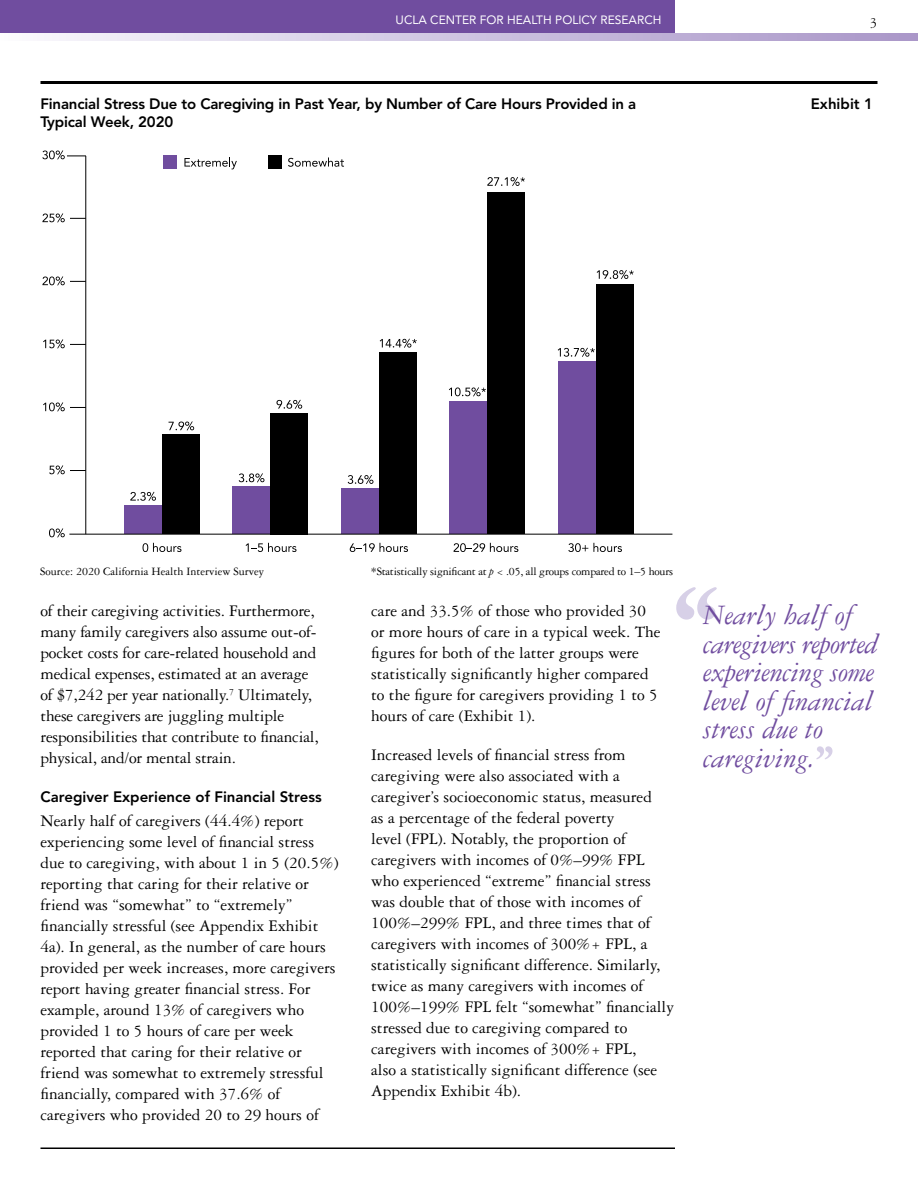
<style>
.page{position:relative;width:918px;height:1188px;background:#fff}
.page>*{position:absolute;margin:0;border:0;box-sizing:border-box;transform-origin:0 0}
.t1{font:700 150px "Garamond Three";color:#d7d0e7}
.t2{font:italic 30px/28.5px "Garamond Three";color:#704d9f}
.Text_2{font:17.25px/21px "Garamond Three";color:#000}
.Subheads_2{font:800 15px/18px "Avenir";letter-spacing:-.01em;color:#000}
.t3{font:15px "Garamond Three";color:#000}
.t4{font:12px "Garamond Three";letter-spacing:-.02em;color:#000}
.t5{font:12px "Garamond Three";color:#000}
.t6{font:12px "Avenir";color:#fff}
.s1{color:#fff}
.s2{font-style:italic}
.s3{font-weight:700;font-style:normal;font-size:60px;color:#d7d0e7}
</style>
<div class="page">
<hr style="left:40px;top:1148px;width:635px;height:1px;background:#000">
<div style="left:0;top:0;width:675px;height:36px;background:#704d9f"></div>
<svg style="left:0;top:34px;width:918px;height:6px;background:#d0c6e2"></svg>
<hr style="left:40px;top:81px;width:838px;height:3px;background:#000">
<hr style="left:85px;top:156px;width:1px;height:378px;background:#000">
<div style="left:596px;top:285px;width:38px;height:249px;background:#000"></div>
<div style="left:558px;top:361px;width:38px;height:173px;background:#704d9f"></div>
<div style="left:487px;top:192px;width:38px;height:342px;background:#000"></div>
<div style="left:450px;top:402px;width:37px;height:132px;background:#704d9f"></div>
<div style="left:379px;top:353px;width:38px;height:181px;background:#000"></div>
<div style="left:341px;top:489px;width:38px;height:45px;background:#704d9f"></div>
<div style="left:270px;top:413px;width:38px;height:121px;background:#000"></div>
<div style="left:233px;top:486px;width:37px;height:48px;background:#704d9f"></div>
<div style="left:162px;top:435px;width:38px;height:99px;background:#000"></div>
<div style="left:124px;top:505px;width:38px;height:29px;background:#704d9f"></div>
<hr style="left:69px;top:534px;width:603px;height:1px;background:#000">
<svg style="left:130px;top:492px;width:26px;height:9px"></svg>
<svg style="left:169px;top:421px;width:25px;height:10px"></svg>
<svg style="left:143px;top:543px;width:38px;height:9px"></svg>
<svg style="left:246px;top:543px;width:50px;height:9px"></svg>
<svg style="left:350px;top:543px;width:58px;height:9px"></svg>
<svg style="left:454px;top:543px;width:64px;height:9px"></svg>
<svg style="left:568px;top:543px;width:54px;height:9px"></svg>
<svg style="left:239px;top:473px;width:25px;height:9px"></svg>
<svg style="left:348px;top:475px;width:25px;height:9px"></svg>
<svg style="left:277px;top:400px;width:25px;height:9px"></svg>
<svg style="left:380px;top:339px;width:37px;height:9px"></svg>
<svg style="left:449px;top:387px;width:37px;height:10px"></svg>
<svg style="left:558px;top:348px;width:37px;height:9px"></svg>
<svg style="left:597px;top:270px;width:37px;height:9px"></svg>
<svg style="left:487px;top:177px;width:38px;height:9px"></svg>
<div style="left:164px;top:155px;width:13px;height:13px;background:#704d9f"></div>
<svg style="left:184px;top:157px;width:53px;height:12px"></svg>
<div style="left:268px;top:155px;width:13px;height:13px;background:#000"></div>
<svg style="left:288px;top:157px;width:56px;height:10px"></svg>
<svg style="left:42px;top:150px;width:44px;height:10px"></svg>
<svg style="left:42px;top:213px;width:44px;height:10px"></svg>
<svg style="left:42px;top:276px;width:44px;height:10px"></svg>
<svg style="left:43px;top:339px;width:43px;height:10px"></svg>
<svg style="left:43px;top:402px;width:43px;height:10px"></svg>
<svg style="left:49px;top:465px;width:37px;height:10px"></svg>
<svg style="left:49px;top:528px;width:16px;height:10px"></svg>
<p class="t6" style="left:396px;top:13px;width:267px">UCLA CENTER FOR HEALTH POLICY RESEARCH</p>
<p class="t3" style="left:870px;top:14px;width:9px">3</p>
<p class="Subheads_2" style="left:40px;top:95px;width:597px">Financial Stress Due to Caregiving in Past Year, by Number of Care Hours Provided in a<br>Typical Week, 2020 <span class="s1">:</span></p>
<p class="Subheads_2" style="left:811px;top:95px;width:68px">Exhibit 1<span class="s1">:</span></p>
<p class="t5" style="left:40px;top:565px;width:225px">Source: 2020 California Health Interview Survey</p>
<p class="t4" style="left:371px;top:565px;width:304px">*Statistically significant at <span class="s2">p</span> &lt; .05, all groups compared to 1–5 hours</p>
<p class="Text_2" style="left:40px;top:601px;width:280px">of their caregiving activities. Furthermore, many family caregivers also assume out-of&shy;pocket costs for care-related household and medical expenses, estimated at an average of $7,242 per year nationally.<sup>7</sup> Ultimately, these caregivers are juggling multiple responsibilities that contribute to financial, physical, and/or mental strain.</p>
<h3 class="Subheads_2" style="left:40px;top:787px;width:283px">Caregiver Experience of Financial Stress</h3>
<p class="Text_2" style="left:40px;top:810px;width:300px">Nearly half of caregivers (44.4%) report experiencing some level of financial stress due to caregiving, with about 1 in 5 (20.5%) reporting that caring for their relative or friend was “somewhat” to “extremely” financially stressful (see Appendix Exhibit 4a). In general, as the number of care hours provided per week increases, more caregivers report having greater financial stress. For example, around 13% of caregivers who provided 1 to 5 hours of care per week reported that caring for their relative or friend was somewhat to extremely stressful financially, compared with 37.6% of caregivers who provided 20 to 29 hours of</p>
<h1 class="t1" style="left:669px;top:553px;width:56px">‘‘</h1>
<h2 class="t2" style="left:703px;top:601px;width:176px">Nearly half of caregivers reported experiencing some level of financial stress due to caregiving.<span class="s3">’’</span></h2>
<p class="Text_2" style="left:371px;top:601px;width:291px">care and 33.5% of those who provided 30 or more hours of care in a typical week. The figures for both of the latter groups were statistically significantly higher compared to the figure for caregivers providing 1 to 5 hours of care (Exhibit 1).</p>
<p class="Text_2" style="left:371px;top:744px;width:304px">Increased levels of financial stress from caregiving were also associated with a caregiver’s socioeconomic status, measured<br>as a percentage of the federal poverty<br>level (FPL). Notably, the proportion of caregivers with incomes of 0%–99% FPL who experienced “extreme” financial stress was double that of those with incomes of 100%–299% FPL, and three times that of caregivers with incomes of 300%+ FPL, a statistically significant difference. Similarly, twice as many caregivers with incomes of 100%–199% FPL felt “somewhat” financially stressed due to caregiving compared to caregivers with incomes of 300%+ FPL,<br>also a statistically significant difference (see Appendix Exhibit 4b).</p>
</div>
